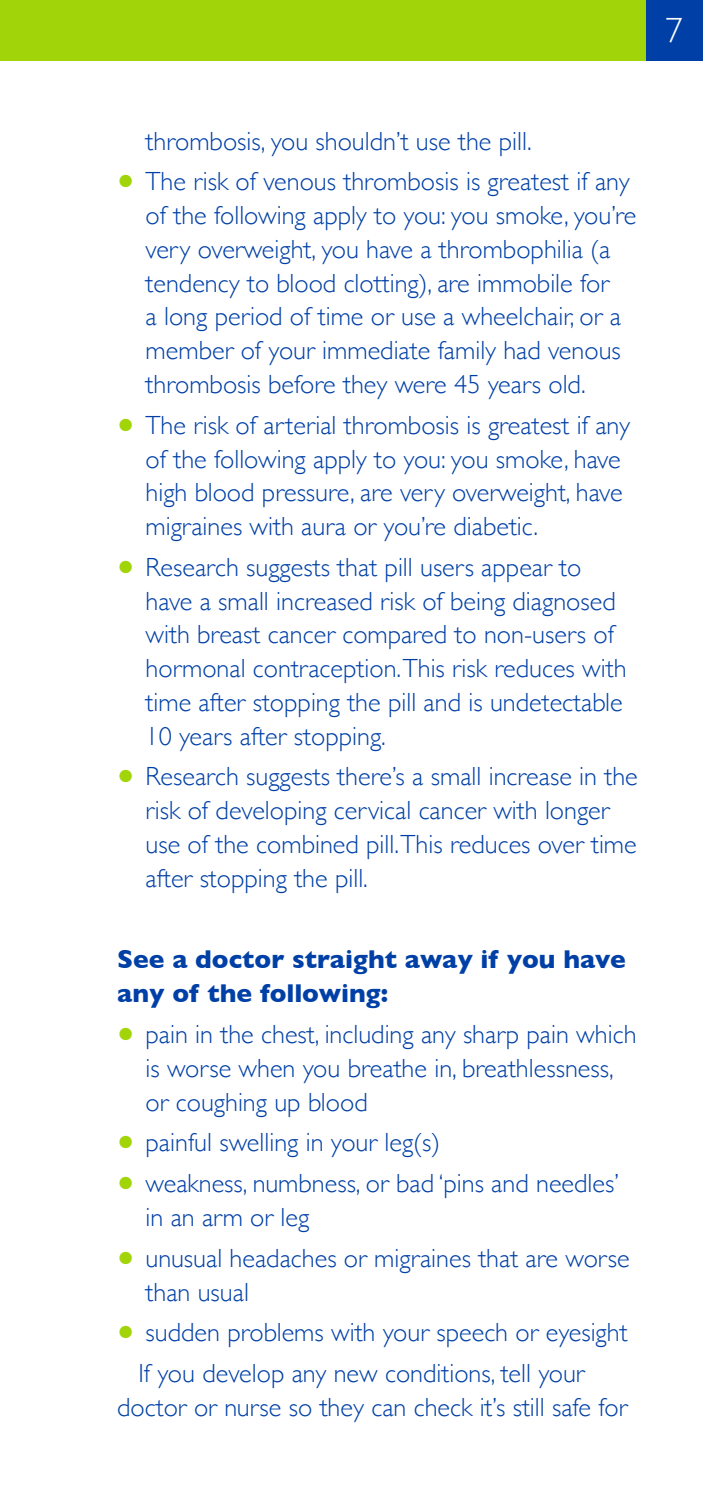
<style>
.page{position:relative;width:703px;height:1489px;background:#fff}
.page>*{position:absolute;margin:0;border:0;box-sizing:border-box;transform-origin:0 0}
.t1{font:300 35px "Gill Sans";color:#fff}
.t2{font:300 26.25px/33.8px "Gill Sans";color:#0040a6}
.t3{font:700 26.25px/33.8px "Gill Sans";color:#0040a6}
.s1{font-family:"European Pi Three";font-weight:400;color:#a2d40a}
</style>
<div class="page">
<div style="left:645px;top:0;width:57px;height:61px;background:#0040a6"></div>
<div style="left:0;top:0;width:645px;height:61px;background:#a2d40a"></div>
<h1 class="t1" style="left:665px;top:3px;width:19px">7</h1>
<p class="t2" style="left:117px;top:119px;width:513px;line-height:40.8px;text-indent:28px">thrombosis, you shouldn’t use the pill.<br><span class="s1">O</span> The risk of venous thrombosis is greatest if any</p>
<p class="t2" style="left:145px;top:197px;width:492px">of the following apply to you: you smoke, you’re very overweight, you have a thrombophilia (a tendency to blood clotting), are immobile for<br>a long period of time or use a wheelchair, or a member of your immediate family had venous thrombosis before they were 45 years old.</p>
<p class="t2" style="left:145px;top:407px;width:485px;text-indent:-28px"><span class="s1">O</span> The risk of arterial thrombosis is greatest if any of the following apply to you: you smoke, have high blood pressure, are very overweight, have migraines with aura or you’re diabetic.</p>
<p class="t2" style="left:145px;top:549px;width:482px;text-indent:-28px"><span class="s1">O</span> Research suggests that pill users appear to have a small increased risk of being diagnosed with breast cancer compared to non-users of hormonal contraception.This risk reduces with time after stopping the pill and is undetectable 10 years after stopping.</p>
<p class="t2" style="left:145px;top:759px;width:493px;text-indent:-28px"><span class="s1">O</span> Research suggests there’s a small increase in the risk of developing cervical cancer with longer use of the combined pill.This reduces over time after stopping the pill.</p>
<p class="t3" style="left:117px;top:942px;width:509px">See a doctor straight away if you have any of the following:</p>
<p class="t2" style="left:145px;top:1016px;width:492px;text-indent:-28px"><span class="s1">O</span> pain in the chest, including any sharp pain which is worse when you breathe in, breathlessness, or coughing up blood</p>
<p class="t2" style="left:117px;top:1121px;width:503px;line-height:40.8px"><span class="s1">O</span> painful swelling in your leg(s)<br><span class="s1">O</span> weakness, numbness, or bad ‘pins and needles’</p>
<p class="t2" style="left:117px;top:1196px;width:513px;line-height:40.8px;text-indent:28px">in an arm or leg<br><span class="s1">O</span> unusual headaches or migraines that are worse</p>
<p class="t2" style="left:145px;top:1274px;width:105px">than usual</p>
<p class="t2" style="left:117px;top:1315px;width:511px"><span class="s1">O</span> sudden problems with your speech or eyesight</p>
<p class="t2" style="left:138px;top:1355px;width:447px">If you develop any new conditions, tell your</p>
<p class="t2" style="left:117px;top:1389px;width:511px">doctor or nurse so they can check it’s still safe for</p>
</div>
